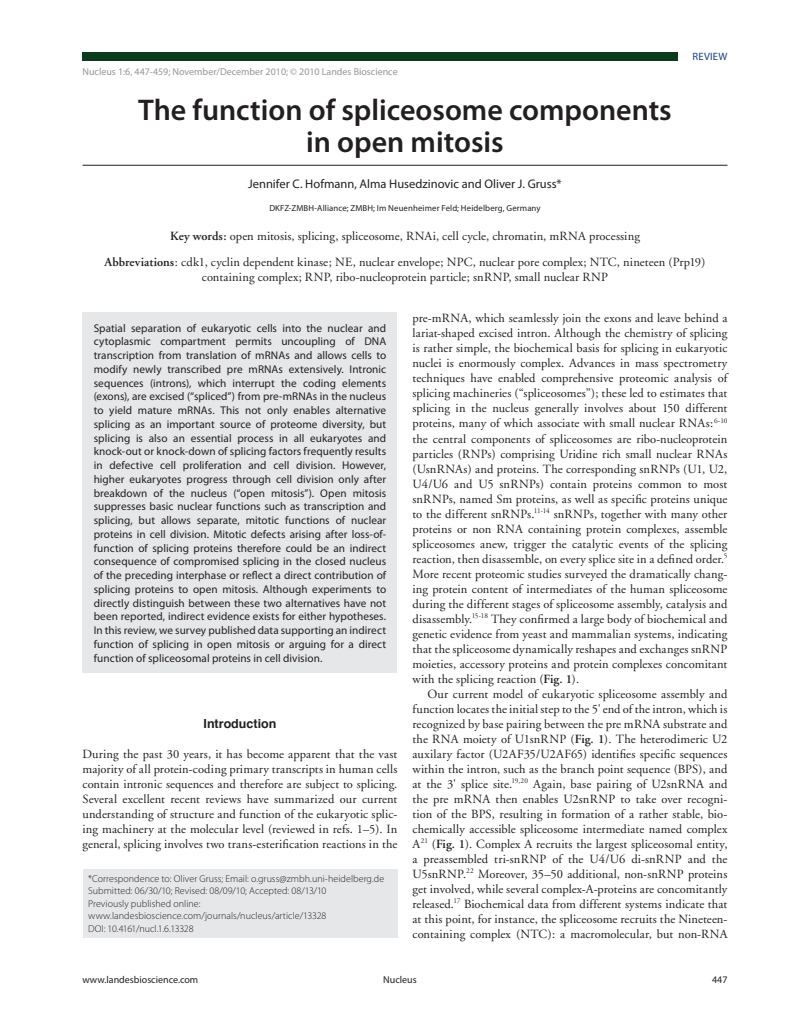
<style>
.page{position:relative;width:810px;height:1035px;background:#fff}
.page>*{position:absolute;margin:0;border:0;box-sizing:border-box;transform-origin:0 0}
.t1{font:600 30px/32.5px "Myriad Pro";color:#231f20;text-align:center}
.t2{font:12.5px/15px "Adobe Garamond";letter-spacing:.01em;color:#231f20;text-align:justify}
.t3{font:12.5px "Myriad Pro";color:#231f20}
.t4{font:700 12.5px "Helvetica";color:#231f20}
.t5{font:11.25px/13.8px "Myriad Pro";letter-spacing:.005em;color:#231f20;text-align:justify}
.t6{font:10.62px "Myriad Pro";color:#193f7c}
.t7{font:300 10px/12.5px "Myriad Pro";letter-spacing:.005em;color:#231f20}
.t8{font:10px "Myriad Pro";color:#939598}
.t9{font:10px "Myriad Pro";color:#231f20}
.t10{font:8.75px "Myriad Pro";letter-spacing:.015em;color:#231f20}
.s1{font-weight:600}
</style>
<div class="page">
<div style="left:82px;top:53px;width:596px;height:8px;background:#0b3b1c"></div>
<div style="left:83px;top:869px;width:315px;height:69px;background:#e6e7e9"></div>
<hr style="left:83px;top:165px;width:644px;height:1px;background:#231f20">
<div style="left:82px;top:312px;width:316px;height:361px;background:#e6e7e9"></div>
<p class="t8" style="left:82px;top:66px;width:317px">Nucleus 1:6, 447-459; November/December 2010; © 2010 Landes Bioscience</p>
<p class="t6" style="left:693px;top:50px;width:7px">REVIEW</p>
<h1 class="t1" style="left:138px;top:93px;width:535px">The function of spliceosome components in open mitosis</h1>
<p class="t3" style="left:248px;top:176px;width:315px">Jennifer C. Hofmann, Alma Husedzinovic and Oliver J. Gruss*</p>
<p class="t10" style="left:269px;top:203px;width:273px">DKFZ-ZMBH-Alliance; ZMBH; Im Neuenheimer Feld; Heidelberg, Germany</p>
<p class="t2" style="left:104px;top:223px;width:603px;line-height:26.2px;text-align:center"><span class="s1">Key words:</span> open mitosis, splicing, spliceosome, RNAi, cell cycle, chromatin, mRNA processing<br><span class="s1">Abbreviations</span>: cdk1, cyclin dependent kinase; NE, nuclear envelope; NPC, nuclear pore complex; NTC, nineteen (Prp19)</p>
<p class="t2" style="left:202px;top:270px;width:408px">containing complex; RNP, ribo-nucleoprotein particle; snRNP, small nuclear RNP</p>
<p class="t2" style="left:412px;top:311px;width:317px">pre-mRNA, which seamlessly join the exons and leave behind a lariat-shaped excised intron. Although the chemistry of splicing is rather simple, the biochemical basis for splicing in eukaryotic nuclei is enormously complex. Advances in mass spectrometry techniques have enabled comprehensive proteomic analysis of splicing machineries (“spliceosomes”); these led to estimates that splicing in the nucleus generally involves about 150 different proteins, many of which associate with small nuclear RNAs:<sup>6-10 </sup>the central components of spliceosomes are ribo-nucleoprotein particles (RNPs) comprising Uridine rich small nuclear RNAs (UsnRNAs) and proteins. The corresponding snRNPs (U1, U2, U4/U6 and U5 snRNPs) contain proteins common to most snRNPs, named Sm proteins, as well as specific proteins unique to the different snRNPs.<sup>11-14</sup> snRNPs, together with many other proteins or non RNA containing protein complexes, assemble spliceosomes anew, trigger the catalytic events of the splicing reaction, then disassemble, on every splice site in a defined order.<sup>5<br></sup>More recent proteomic studies surveyed the dramatically chang&shy;ing protein content of intermediates of the human spliceosome during the different stages of spliceosome assembly, catalysis and disassembly.<sup>15-18</sup> They confirmed a large body of biochemical and genetic evidence from yeast and mammalian systems, indicating that the spliceosome dynamically reshapes and exchanges snRNP moieties, accessory proteins and protein complexes concomitant with the splicing reaction (<span class="s1">Fig. 1</span>).</p>
<p class="t2" style="left:412px;top:686px;width:317px;text-indent:15px">Our current model of eukaryotic spliceosome assembly and function locates the initial step to the 5' end of the intron, which is recognized by base pairing between the pre mRNA substrate and the RNA moiety of U1snRNP (<span class="s1">Fig. 1</span>). The heterodimeric U2 auxilary factor (U2AF35/U2AF65) identifies specific sequences within the intron, such as the branch point sequence (BPS), and at the 3' splice site.<sup>19,20</sup> Again, base pairing of U2snRNA and the pre mRNA then enables U2snRNP to take over recogni&shy;tion of the BPS, resulting in formation of a rather stable, bio&shy;chemically accessible spliceosome intermediate named complex A<sup>21</sup> (<span class="s1">Fig. 1</span>). Complex A recruits the largest spliceosomal entity, a preassembled tri-snRNP of the U4/U6 di-snRNP and the U5snRNP.<sup>22</sup> Moreover, 35–50 additional, non-snRNP proteins get involved, while several complex-A-proteins are concomitantly released.<sup>17</sup> Biochemical data from different systems indicate that at this point, for instance, the spliceosome recruits the Nineteen&shy;containing complex (NTC): a macromolecular, but non-RNA</p>
<p class="t5" style="left:94px;top:321px;width:294px">Spatial separation of eukaryotic cells into the nuclear and cytoplasmic compartment permits uncoupling of DNA transcription from translation of mRNAs and allows cells to modify newly transcribed pre mRNAs extensively. Intronic sequences (introns), which interrupt the coding elements (exons), are excised (“spliced”) from pre-mRNAs in the nucleus to yield mature mRNAs. This not only enables alternative splicing as an important source of proteome diversity, but splicing is also an essential process in all eukaryotes and knock-out or knock-down of splicing factors frequently results in defective cell proliferation and cell division. However, higher eukaryotes progress through cell division only after breakdown of the nucleus (“open mitosis”). Open mitosis suppresses basic nuclear functions such as transcription and splicing, but allows separate, mitotic functions of nuclear proteins in cell division. Mitotic defects arising after loss-of&shy;function of splicing proteins therefore could be an indirect consequence of compromised splicing in the closed nucleus of the preceding interphase or reflect a direct contribution of splicing proteins to open mitosis. Although experiments to directly distinguish between these two alternatives have not been reported, indirect evidence exists for either hypotheses.<br>In this review, we survey published data supporting an indirect function of splicing in open mitosis or arguing for a direct function of spliceosomal proteins in cell division.</p>
<p class="t4" style="left:204px;top:713px;width:74px">Introduction</p>
<p class="t2" style="left:82px;top:746px;width:317px">During the past 30 years, it has become apparent that the vast majority of all protein-coding primary transcripts in human cells contain intronic sequences and therefore are subject to splicing.<br>Several excellent recent reviews have summarized our current understanding of structure and function of the eukaryotic splic&shy;ing machinery at the molecular level (reviewed in refs. 1–5). In general, splicing involves two trans-esterification reactions in the</p>
<p class="t7" style="left:88px;top:872px;width:298px">*Correspondence to: Oliver Gruss; Email: o.gruss@zmbh.uni-heidelberg.de Submitted: 06/30/10; Revised: 08/09/10; Accepted: 08/13/10<br>Previously published online: www.landesbioscience.com/journals/nucleus/article/13328<br>DOI: 10.4161/nucl.1.6.13328</p>
<p class="t9" style="left:82px;top:973px;width:117px">www.landesbioscience.com</p>
<p class="t9" style="left:383px;top:973px;width:35px">Nucleus</p>
<p class="t9" style="left:712px;top:973px;width:17px">447</p>
</div>
